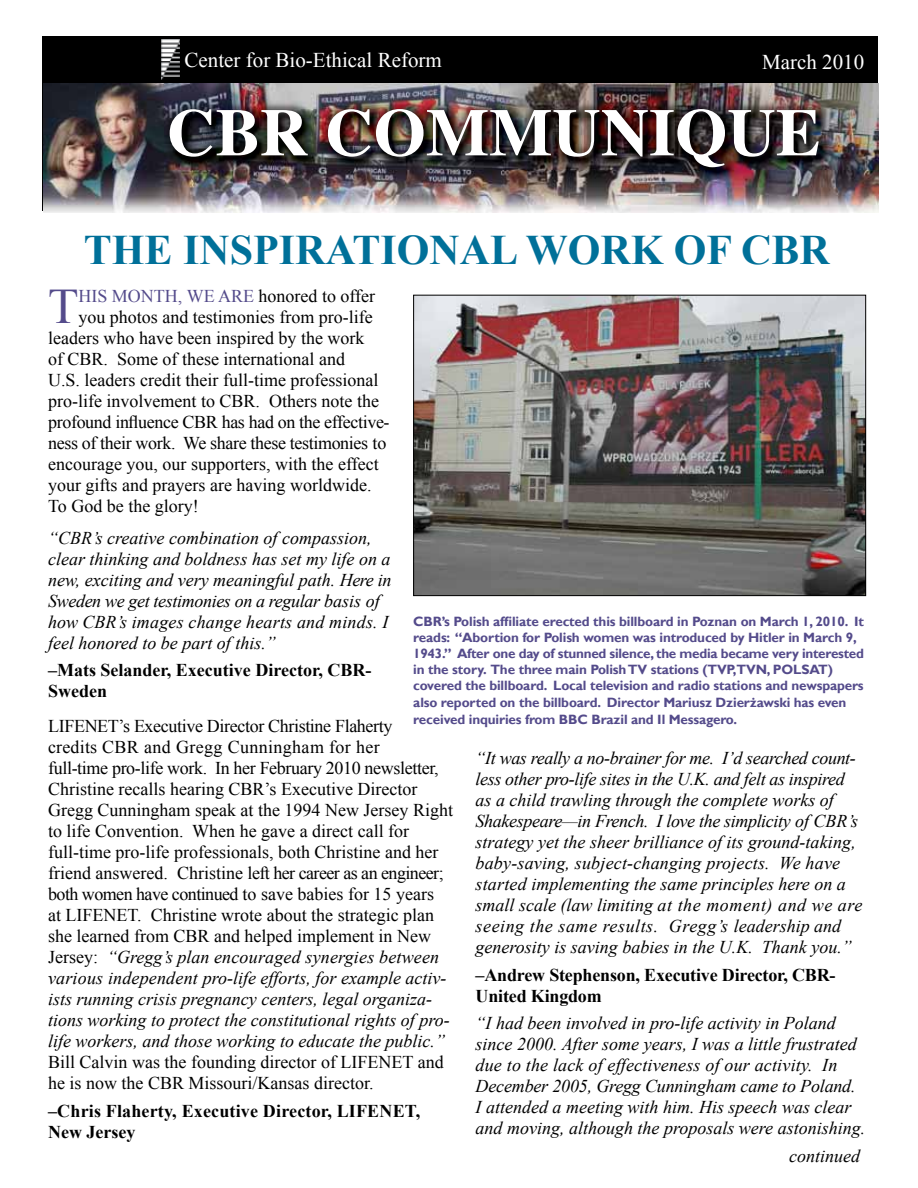
<style>
.page{position:relative;width:918px;height:1188px;background:#fff}
.page>*{position:absolute;margin:0;border:0;box-sizing:border-box;transform-origin:0 0}
.t1{font:49.65px "Times New Roman";color:#544b8b}
.t2{font:700 42px "Times New Roman";color:#007099}
.t3{font:21px "Times New Roman";color:#fff}
.t4{font:italic 18px/21px "Times New Roman";color:#000}
.t5{font:18px/21px "Times New Roman";color:#000}
.t6{font:700 18px/21px "Times New Roman";color:#000}
.t7{font:18px "Times New Roman";letter-spacing:-.02em;color:#000}
.t8{font:18px "Times New Roman";color:#544b8b}
.t9{font:700 13.5px/16.2px "Gill Sans";letter-spacing:-.01em;color:#544b8b}
.s1{color:#000}
.s2{font-style:normal}
</style>
<div class="page">
<div style="left:43px;top:37px;width:835px;height:174px;background:#000"></div>
<img style="left:162px;top:40px;width:17px;height:39px">
<img style="left:44px;top:84px;width:834px;height:129px">
<svg style="left:170px;top:109px;width:138px;height:48px;background:#7d7c7e"></svg>
<img style="left:328px;top:109px;width:491px;height:58px">
<img style="left:415px;top:297px;width:449px;height:297px">
<div style="left:413px;top:295px;width:453px;height:301px;border:1px solid #000"></div>
<p class="t3" style="left:185px;top:46px;width:259px">Center for Bio-Ethical Reform</p>
<p class="t3" style="left:762px;top:48px;width:104px">March 2010</p>
<h2 class="t2" style="left:84px;top:221px;width:220px">The Inspirati</h2>
<h2 class="t2" style="left:397px;top:221px;width:63px">onal</h2>
<h2 class="t2" style="left:526px;top:221px;width:306px">Work of CBR</h2>
<h1 class="t1" style="left:48px;top:273px;width:32px">T</h1>
<p class="t8" style="left:78px;top:284px;width:298px">his month, we are <span class="s1">honored to offer</span></p>
<p class="t5" style="left:78px;top:306px;width:296px">you photos and testimonies from pro-life</p>
<p class="t5" style="left:48px;top:327px;width:318px">leaders who have been inspired by the work</p>
<p class="t5" style="left:48px;top:348px;width:298px">of CBR. Some of these international and</p>
<p class="t5" style="left:48px;top:369px;width:332px">U.S. leaders credit their full-time professional</p>
<p class="t5" style="left:48px;top:390px;width:332px">pro-life involvement to CBR. Others note the</p>
<p class="t7" style="left:48px;top:410px;width:343px">profound influence CBR has had on the effective-</p>
<p class="t5" style="left:48px;top:432px;width:340px">ness of their work. We share these testimonies to</p>
<p class="t5" style="left:48px;top:453px;width:332px">encourage you, our supporters, with the effect</p>
<p class="t5" style="left:48px;top:474px;width:325px">your gifts and prayers are having worldwide.</p>
<p class="t5" style="left:48px;top:495px;width:152px">To God be the glory!</p>
<p class="t4" style="left:48px;top:527px;width:345px">“CBR’s creative combination of compassion, clear thinking and boldness has set my life on a new, exciting and very meaningful path. Here in Sweden we get testimonies on a regular basis of how CBR’s images change hearts and minds. I feel honored to be part of this.”</p>
<p class="t6" style="left:48px;top:659px;width:325px">–Mats Selander, Executive Director, CBR-<br>Sweden</p>
<p class="t5" style="left:48px;top:715px;width:39px">LIFENE</p>
<p class="t9" style="left:413px;top:613px;width:452px">CBR’s Polish affiliate erected this billboard in Poznan on March 1, 2010. It reads: “Abortion for Polish women was introduced by Hitler in March 9, 1943.” After one day of stunned silence, the media became very interested in the story. The three main Polish TV stations (TVP,TVN, POLSAT) covered the billboard. Local television and radio stations and newspapers also reported on the billboard. Director Mariusz Dzierżawski has even</p>
<p class="t9" style="left:413px;top:712px;width:325px">received inquiries from BBC Brazil and Il Messagero.</p>
<p class="t5" style="left:48px;top:715px;width:406px;text-indent:60px">T’s Executive Director Christine Flaherty<br>credits CBR and Gregg Cunningham for her<br>full-time pro-life work. In her February 2010 newsletter, Christine recalls hearing CBR’s Executive Director Gregg Cunningham speak at the 1994 New Jersey Right to life Convention. When he gave a direct call for full-time pro-life professionals, both Christine and her friend answered. Christine left her career as an engineer; both women have continued to save babies for 15 years<br>at LIFENE</p>
<p class="t4" style="left:476px;top:747px;width:388px">“It was really a no-brainer for me. I’d searched count&shy;less other pro-life sites in the U.K. and felt as inspired as a child trawling through the complete works of Shakespeare—in French. I love the simplicity of CBR’s strategy yet the sheer brilliance of its ground-taking, baby-saving, subject-changing projects. We have started implementing the same principles here on a small scale (law limiting at the moment) and we are seeing the same results. Gregg’s leadership and generosity is saving babies in the U.K. Thank you.”</p>
<p class="t6" style="left:476px;top:964px;width:361px">–Andrew Stephenson, Executive Director, CBR-<br>United Kingdom</p>
<p class="t4" style="left:476px;top:1012px;width:391px">“I had been involved in pro-life activity in Poland since 2000. After some years, I was a little frustrated due to the lack of effectiveness of our activity. In December 2005, Gregg Cunningham came to Poland.<br>I attended a meeting with him. His speech was clear and moving, although the proposals were astonishing.</p>
<p class="t4" style="left:48px;top:904px;width:403px;text-indent:79px"><span class="s2">T. Christine wrote about the strategic plan she learned from CBR and helped implement in New Jersey:</span> “Gregg’s plan encouraged synergies between various independent pro-life efforts, for example activ&shy;ists running crisis pregnancy centers, legal organiza&shy;tions working to protect the constitutional rights of pro&shy;life workers, and those working to educate the public.”</p>
<p class="t5" style="left:48px;top:1051px;width:332px">Bill Calvin was the founding director of LIFENE</p>
<p class="t5" style="left:403px;top:1051px;width:43px">T and</p>
<p class="t5" style="left:48px;top:1072px;width:327px">he is now the CBR Missouri/Kansas director.</p>
<p class="t6" style="left:48px;top:1100px;width:374px">–Chris Flaherty, Executive Director, LIFENET,<br>New Jersey</p>
<p class="t4" style="left:789px;top:1145px;width:72px">continued</p>
</div>
